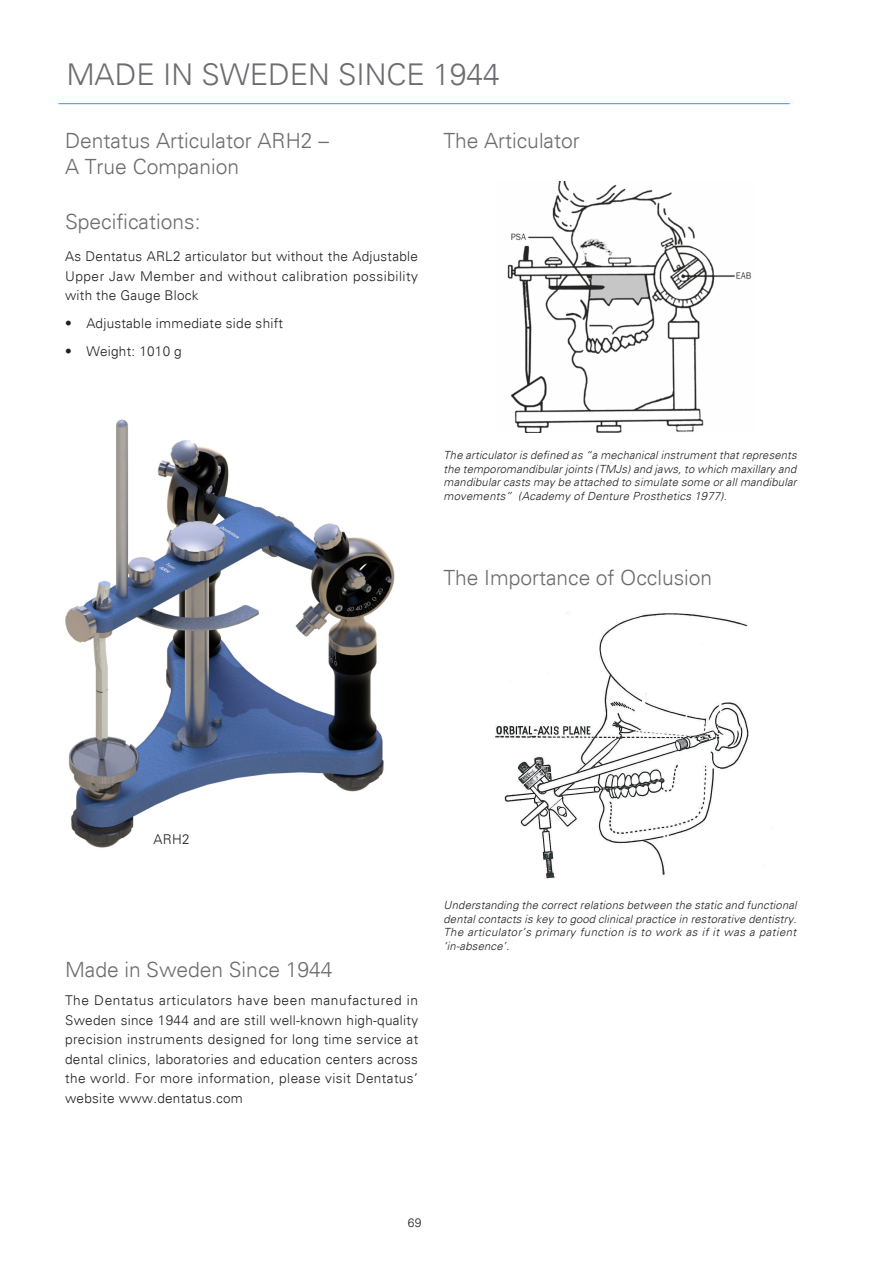
<style>
.page{position:relative;width:893px;height:1263px;background:#fff}
.page>*{position:absolute;margin:0;border:0;box-sizing:border-box;transform-origin:0 0}
.Högst_upp_rubrik{font:300 30px "Univers";color:#6c6d70}
.Brödtext{font:300 21px "Univers";color:#6c6d70}
.Rubrik_till_brödtext{font:300 21px/25.5px "Univers";color:#6c6d70}
.Brödtext-2{font:300 13.5px/19.5px "Univers";letter-spacing:.02em;color:#231f20;text-align:justify}
.t1{font:300 12px "Univers";color:#231f20}
.Bildtext{font:italic 300 11.25px/13.5px "Univers";letter-spacing:.02em;color:#231f20;text-align:justify}
</style>
<div class="page">
<img style="left:65px;top:419px;width:330px;height:429px">
<hr style="left:58px;top:103px;width:732px;height:1px;background:#00aeef">
<img style="left:507px;top:182px;width:244px;height:251px">
<img style="left:495px;top:612px;width:269px;height:267px">
<p class="Högst_upp_rubrik" style="left:66px;top:57px;width:435px">MADE IN SWEDEN SINCE 1944</p>
<p class="Rubrik_till_brödtext" style="left:65px;top:128px;width:265px">Dentatus Articulator ARH2 –<br>A True Companion</p>
<p class="Rubrik_till_brödtext" style="left:65px;top:209px;width:137px">Specifications:</p>
<p class="Brödtext-2" style="left:65px;top:247px;width:354px">As Dentatus ARL2 articulator but without the Adjustable Upper Jaw Member and without calibration possibility with the Gauge Block</p>
<p class="Brödtext-2" style="left:65px;top:314px;width:219px">• Adjustable immediate side shift</p>
<p class="Brödtext-2" style="left:65px;top:342px;width:118px">• Weight: 1010 g</p>
<p class="Brödtext" style="left:444px;top:128px;width:138px">The Articulator</p>
<p class="Bildtext" style="left:444px;top:448px;width:355px">The articulator is defined as “a mechanical instrument that represents the temporomandibular joints (TMJs) and jaws, to which maxillary and mandibular casts may be attached to simulate some or all mandibular movements” (Academy of Denture Prosthetics 1977).</p>
<p class="Brödtext" style="left:444px;top:565px;width:270px">The Importance of Occlusion</p>
<p class="Brödtext-2" style="left:154px;top:830px;width:38px">ARH2</p>
<p class="Brödtext" style="left:65px;top:957px;width:269px">Made in Sweden Since 1944</p>
<p class="Brödtext-2" style="left:65px;top:991px;width:355px">The Dentatus articulators have been manufactured in Sweden since 1944 and are still well-known high-quality precision instruments designed for long time service at dental clinics, laboratories and education centers across the world. For more information, please visit Dentatus’ website www.dentatus.com</p>
<p class="Bildtext" style="left:444px;top:898px;width:355px">Understanding the correct relations between the static and functional dental contacts is key to good clinical practice in restorative dentistry.<br>The articulator’s primary function is to work as if it was a patient ‘in-absence’.</p>
<p class="t1" style="left:408px;top:1215px;width:15px">69</p>
</div>
